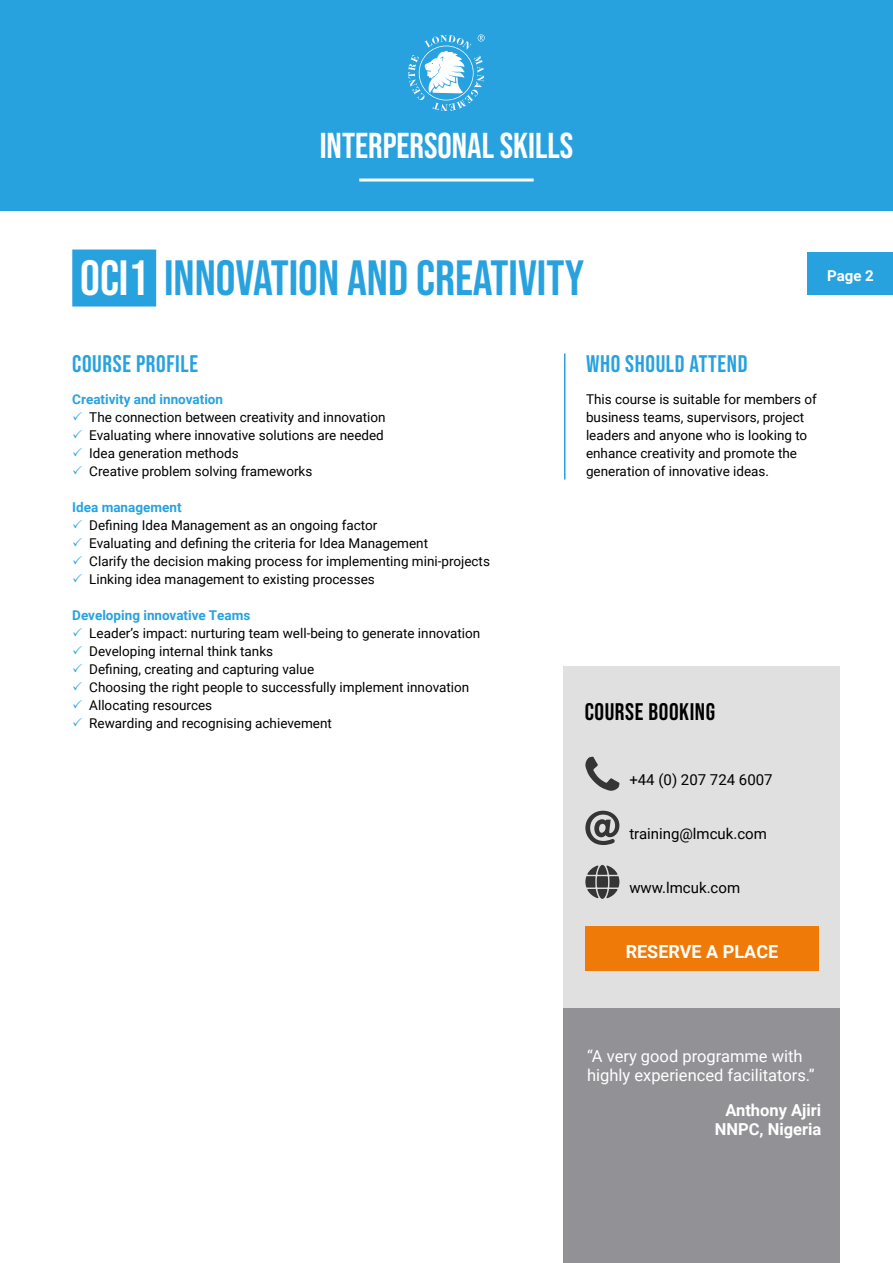
<style>
.page{position:relative;width:893px;height:1263px;background:#fff}
.page>*{position:absolute;margin:0;border:0;box-sizing:border-box;transform-origin:0 0}
.t1{font:49.5px "Bebas Neue";color:#28a2df}
.t2{font:36px "Bebas Neue";color:#fff}
.t3{font:24px "Bebas Neue";letter-spacing:.025em;color:#28a2df}
.t4{font:24px "Bebas Neue";letter-spacing:.025em;color:#000}
.t5{font:700 18px "Roboto";color:#fff}
.t6{font:16.5px/19.5px "Roboto";color:#fff}
.t7{font:700 16.5px/19.5px "Roboto";color:#fff;text-align:right}
.t8{font:15px "Roboto";color:#000}
.t9{font:700 15px "Roboto";color:#fff}
.t10{font:13.5px/18px "Roboto";color:#000}
.t11{font:700 13.5px "Roboto";color:#28a2df}
.s1{color:#fff}
.s2{color:#28a2df}
</style>
<div class="page">
<div style="left:808px;top:252px;width:85px;height:43px;background:#28a2df"></div>
<div style="left:0;top:0;width:893px;height:210px;background:#28a2df"></div>
<svg style="left:408px;top:34px;width:77px;height:77px"></svg>
<hr style="left:359px;top:179px;width:175px;height:3px;background:#fff">
<div style="left:563px;top:666px;width:277px;height:597px;background:#e0e0e0"></div>
<hr style="left:564px;top:353px;width:1px;height:126px;background:#28a2df">
<div style="left:563px;top:1008px;width:277px;height:255px;background:#929196"></div>
<svg style="left:585px;top:757px;width:34px;height:34px"></svg>
<svg style="left:585px;top:811px;width:34px;height:34px"></svg>
<div style="left:585px;top:926px;width:234px;height:45px;background:#ef7a07"></div>
<svg style="left:585px;top:865px;width:34px;height:34px"></svg>
<div style="left:72px;top:249px;width:84px;height:57px;background:#28a2df"></div>
<h2 class="t2" style="left:320px;top:125px;width:255px">INTERPERSONAL SKILLS</h2>
<h1 class="t1" style="left:80px;top:249px;width:505px"><span class="s1">OCI1</span> INNOVATION AND CREATIVITY</h1>
<p class="t9" style="left:827px;top:265px;width:48px">Page 2</p>
<h3 class="t3" style="left:72px;top:350px;width:127px">COURSE PROFILE</h3>
<h3 class="t3" style="left:586px;top:350px;width:163px">WHO SHOULD ATTEND</h3>
<p class="t11" style="left:72px;top:389px;width:152px">Creativity and innovation</p>
<p class="t10" style="left:72px;top:407px;width:315px"><span class="s2">✓</span> The connection between creativity and innovation</p>
<p class="t10" style="left:72px;top:425px;width:313px"><span class="s2">✓</span> Evaluating where innovative solutions are needed</p>
<p class="t10" style="left:72px;top:443px;width:168px"><span class="s2">✓</span> Idea generation methods</p>
<p class="t10" style="left:72px;top:461px;width:242px"><span class="s2">✓</span> Creative problem solving frameworks</p>
<p class="t11" style="left:72px;top:497px;width:111px">Idea management</p>
<p class="t10" style="left:72px;top:515px;width:307px"><span class="s2">✓</span> Defining Idea Management as an ongoing factor</p>
<p class="t10" style="left:72px;top:533px;width:357px"><span class="s2">✓</span> Evaluating and defining the criteria for Idea Management</p>
<p class="t10" style="left:72px;top:551px;width:419px"><span class="s2">✓</span> Clarify the decision making process for implementing mini-projects</p>
<p class="t10" style="left:72px;top:569px;width:304px"><span class="s2">✓</span> Linking idea management to existing processes</p>
<p class="t11" style="left:72px;top:605px;width:180px">Developing innovative Teams</p>
<p class="t10" style="left:72px;top:623px;width:410px"><span class="s2">✓</span> Leader’s impact: nurturing team well-being to generate innovation</p>
<p class="t10" style="left:72px;top:641px;width:202px"><span class="s2">✓</span> Developing internal think tanks</p>
<p class="t10" style="left:72px;top:659px;width:243px"><span class="s2">✓</span> Defining, creating and capturing value</p>
<p class="t10" style="left:72px;top:677px;width:398px"><span class="s2">✓</span> Choosing the right people to successfully implement innovation</p>
<p class="t10" style="left:72px;top:695px;width:141px"><span class="s2">✓</span> Allocating resources</p>
<p class="t10" style="left:72px;top:713px;width:261px"><span class="s2">✓</span> Rewarding and recognising achievement</p>
<p class="t10" style="left:586px;top:389px;width:232px">This course is suitable for members of business teams, supervisors, project leaders and anyone who is looking to enhance creativity and promote the generation of innovative ideas.</p>
<h3 class="t4" style="left:585px;top:698px;width:132px">COURSE BOOKING</h3>
<p class="t8" style="left:629px;top:769px;width:145px">+44 (0) 207 724 6007</p>
<p class="t8" style="left:629px;top:823px;width:139px">training@lmcuk.com</p>
<p class="t8" style="left:629px;top:877px;width:112px">www.lmcuk.com</p>
<h3 class="t5" style="left:626px;top:939px;width:154px">RESERVE A PLACE</h3>
<p class="t6" style="left:587px;top:1045px;width:229px">“A very good programme with highly experienced facilitators.”</p>
<p class="t7" style="left:715px;top:1099px;width:108px">Anthony Ajiri<br>NNPC, Nigeria</p>
</div>
